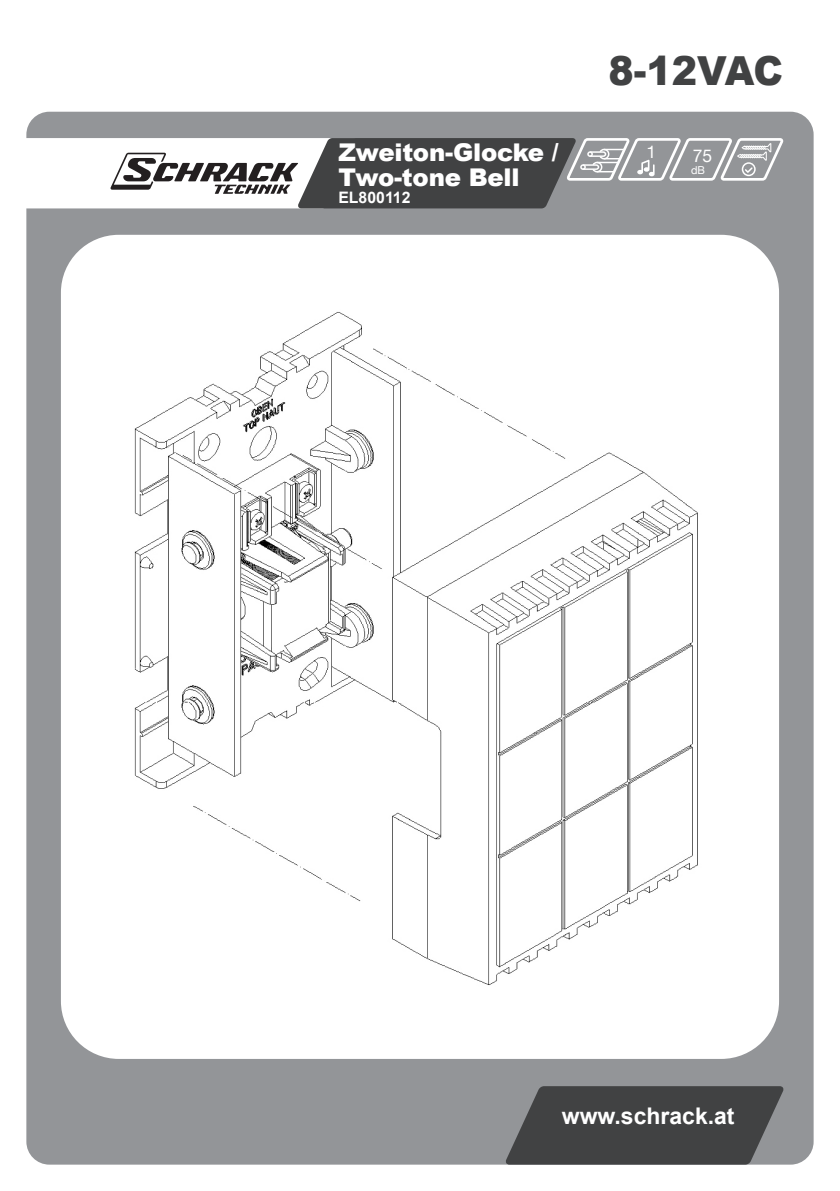
<style>
.page{position:relative;width:840px;height:1191px;background:#fff}
.page>*{position:absolute;margin:0;border:0;box-sizing:border-box;transform-origin:0 0}
.t1{font:900 40px "Arial";letter-spacing:-.01em;color:#414243;scale:.95 1}
.t2{font:900 24.4px "Arial";letter-spacing:-.01em;color:#fff}
.t3{font:700 23px "Arial";color:#fff}
.t4{font:17.4px "Helvetica Neue";color:#fff}
.t5{font:700 15.8px "Arial";color:#fff}
.t6{font:11px "Helvetica Neue";color:#fff}
</style>
<div class="page">
<div style="left:26px;top:112px;width:787px;height:1052px;background:#939598;border-radius:23px"></div>
<svg style="left:26px;top:136px;width:758px;height:72px"></svg>
<svg style="left:506px;top:1086px;width:277px;height:78px;background:#4a4b4c"></svg>
<div style="left:61px;top:235px;width:717px;height:824px;background:#fff;border-radius:58px"></div>
<img style="left:134px;top:312px;width:564px;height:673px">
<p class="t2" style="left:338px;top:135px;width:222px">Zweiton-Glocke /</p>
<p class="t2" style="left:338px;top:159px;width:182px">Two-tone Bell</p>
<p class="t5" style="left:338px;top:188px;width:74px">EL800112</p>
<p class="t1" style="left:608px;top:42px;width:185px">8-12VAC</p>
<p class="t4" style="left:646px;top:139px;width:11px">1</p>
<p class="t4" style="left:692px;top:143px;width:21px">75</p>
<p class="t6" style="left:690px;top:162px;width:15px">dB</p>
<p class="t3" style="left:561px;top:1102px;width:174px">www.schrack.at</p>
</div>
